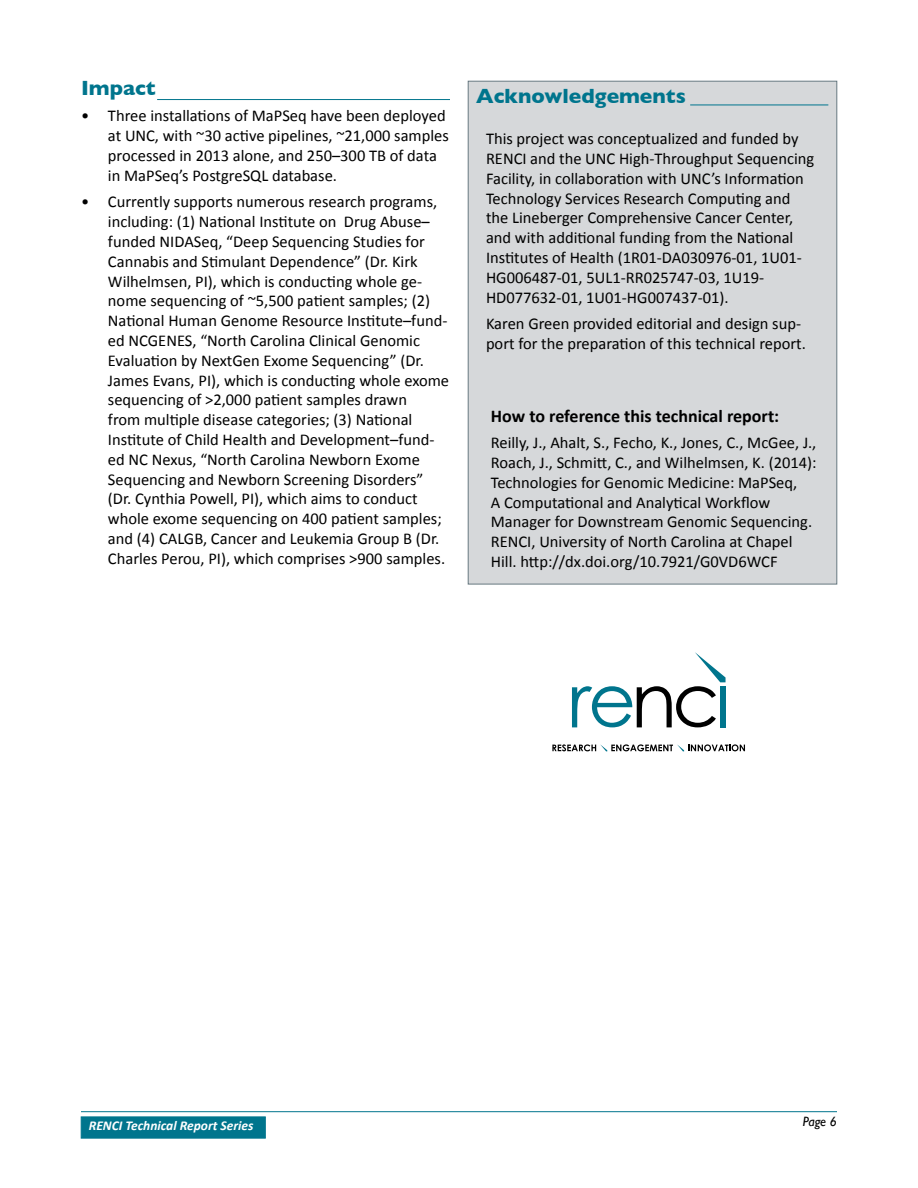
<style>
.page{position:relative;width:918px;height:1188px;background:#fff}
.page>*{position:absolute;margin:0;border:0;box-sizing:border-box;transform-origin:0 0}
.t1{font:700 21px "Gill Sans";color:#00758d}
.t2{font:700 18px "Calibri";color:#000}
.t3{font:16.5px/19.8px "Calibri";color:#000}
.t4{font:italic 700 13.5px "Calibri";color:#fff}
.t5{font:italic 13.5px "Gill Sans";color:#000}
</style>
<div class="page">
<hr style="left:81px;top:1111px;width:756px;height:1px;background:#00758d">
<div style="left:81px;top:1117px;width:185px;height:21px;background:#00758d"></div>
<hr style="left:157px;top:99px;width:293px;height:1px;background:#00758d">
<div style="left:468px;top:81px;width:369px;height:503px;background:#d6d8da;border:1px solid #677981"></div>
<hr style="left:690px;top:105px;width:138px;height:1px;background:#00758d">
<svg style="left:572px;top:652px;width:154px;height:75px"></svg>
<svg style="left:552px;top:744px;width:193px;height:7px"></svg>
<p class="t1" style="left:81px;top:72px;width:76px">Impact</p>
<p class="t3" style="left:108px;top:106px;width:342px;text-indent:-27px">• Three installations of MaPSeq have been deployed at UNC, with ~30 active pipelines, ~21,000 samples processed in 2013 alone, and 250–300 TB of data in MaPSeq’s PostgreSQL database.</p>
<p class="t3" style="left:108px;top:192px;width:343px;text-indent:-27px">• Currently supports numerous research programs, including: (1) National Institute on Drug Abuse– funded NIDASeq, “Deep Sequencing Studies for Cannabis and Stimulant Dependence” (Dr. Kirk Wilhelmsen, PI), which is conducting whole ge&shy;nome sequencing of ~5,500 patient samples; (2)<br>National Human Genome Resource Institute–fund&shy;ed NCGENES, “North Carolina Clinical Genomic Evaluation by NextGen Exome Sequencing” (Dr.<br>James Evans, PI), which is conducting whole exome sequencing of &gt;2,000 patient samples drawn<br>from multiple disease categories; (3) National Institute of Child Health and Development–fund&shy;ed NC Nexus, “North Carolina Newborn Exome Sequencing and Newborn Screening Disorders” (Dr. Cynthia Powell, PI), which aims to conduct whole exome sequencing on 400 patient samples; and (4) CALGB, Cancer and Leukemia Group B (Dr.<br>Charles Perou, PI), which comprises &gt;900 samples.</p>
<p class="t1" style="left:476px;top:80px;width:211px">Acknowledgements</p>
<p class="t3" style="left:486px;top:129px;width:330px">This project was conceptualized and funded by RENCI and the UNC High-Throughput Sequencing Facility, in collaboration with UNC’s Information Technology Services Research Computing and the Lineberger Comprehensive Cancer Center, and with additional funding from the National Institutes of Health (1R01-DA030976-01, 1U01- HG006487-01, 5UL1-RR025747-03, 1U19- HD077632-01, 1U01-HG007437-01).</p>
<p class="t3" style="left:486px;top:314px;width:321px">Karen Green provided editorial and design sup&shy;port for the preparation of this technical report.</p>
<p class="t2" style="left:491px;top:404px;width:290px">How to reference this technical report:</p>
<p class="t3" style="left:491px;top:433px;width:327px">Reilly, J., Ahalt, S., Fecho, K., Jones, C., McGee, J., Roach, J., Schmitt, C., and Wilhelmsen, K. (2014):<br>Technologies for Genomic Medicine: MaPSeq,<br>A Computational and Analytical Workflow Manager for Downstream Genomic Sequencing.<br>RENCI, University of North Carolina at Chapel Hill. http://dx.doi.org/10.7921/G0VD6WCF</p>
<p class="t4" style="left:89px;top:1117px;width:166px">RENCI Technical Report Series</p>
<p class="t5" style="left:803px;top:1114px;width:36px">Page 6</p>
</div>
